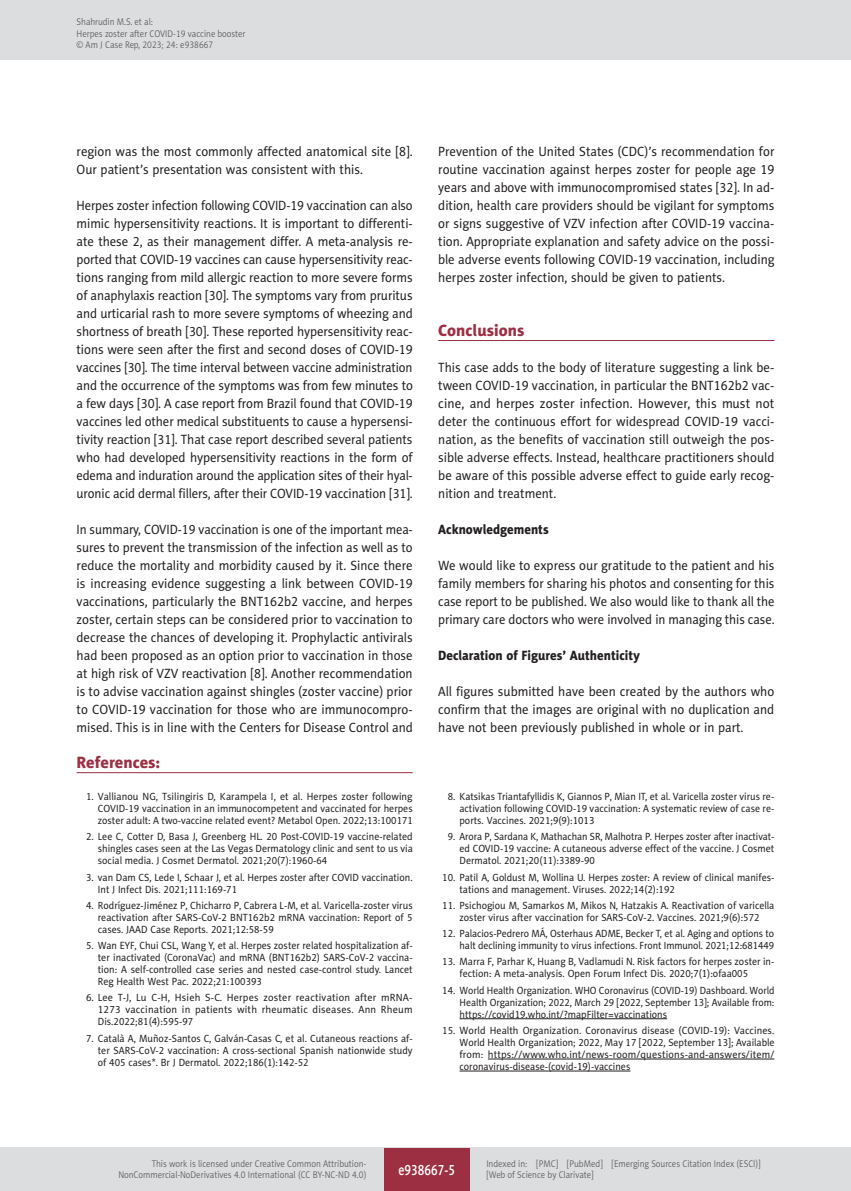
<style>
.page{position:relative;width:851px;height:1191px;background:#fff}
.page>*{position:absolute;margin:0;border:0;box-sizing:border-box;transform-origin:0 0}
.AJCR_Headline_1{font:16.5px "Naomi Sans EFN Heavy";color:#9d2f42}
.AJCR_Referencje_Tytu{font:16.5px "Naomi Sans EFN Heavy";color:#9d2f42}
.t1{font:15px "Naomi Sans EFN Medium";color:#fff;scale:.8 1}
.AJCR_Body{font:13.5px/18px "Naomi Sans EFN";color:#231f20;text-align:justify;scale:.93 1}
.AJCR_Body-2{font:13.5px/18px "Naomi Sans EFN";color:#231f20;text-align:justify;scale:.95 1}
.AJCR_Headline_2{font:13.5px "Naomi Sans EFN Heavy";color:#231f20;scale:.95 1}
.AJCR_Referencje_punk{font:10.5px/12px "Naomi Sans EFN";color:#231f20;text-align:justify;scale:.95 1}
.AJCR_Referencje_punk-2{font:10.5px/12px "Naomi Sans EFN";color:#231f20;text-align:justify;scale:.96 1}
.AJCR_Referencje_punk-3{font:10.5px/12px "Naomi Sans EFN";color:#231f20;text-align:justify;scale:.93 1}
.AJCR_Referencje_punk-4{font:10.5px/12px "Naomi Sans EFN";color:#231f20;text-align:justify}
.AJCR_Referencje_punk-5{font:10.5px/12px "Naomi Sans EFN";color:#231f20;text-align:right;scale:.94 1}
.t2{font:9.75px/11.2px "Naomi Sans EFN Light";color:#57585a;scale:.9 1}
</style>
<div class="page">
<hr style="left:438px;top:340px;width:336px;height:1px;background:#9d2f42">
<hr style="left:77px;top:772px;width:335px;height:1px;background:#9d2f42">
<hr style="left:459px;top:1018px;width:208px;height:1px;background:#231f20">
<hr style="left:488px;top:1058px;width:286px;height:1px;background:#231f20">
<hr style="left:459px;top:1070px;width:171px;height:1px;background:#231f20">
<div style="left:0;top:0;width:850px;height:60px;background:#dcdddf"></div>
<div style="left:0;top:1148px;width:850px;height:43px;background:#dcdddf"></div>
<div style="left:384px;top:1147px;width:85px;height:43px;background:#9d2f42"></div>
<p class="t2" style="left:77px;top:16px;width:189px">Shahrudin M.S. et al:<br>Herpes zoster after COVID-19 vaccine booster © Am J Case Rep, 2023; 24: e938667</p>
<p class="AJCR_Body-2" style="left:77px;top:142px;width:355px">region was the most commonly affected anatomical site [8].<br>Our patient’s presentation was consistent with this.</p>
<p class="AJCR_Body" style="left:77px;top:196px;width:363px">Herpes zoster infection following COVID-19 vaccination can also mimic hypersensitivity reactions. It is important to differenti&shy;ate these 2, as their management differ. A meta-analysis re&shy;ported that COVID-19 vaccines can cause hypersensitivity reac&shy;tions ranging from mild allergic reaction to more severe forms of anaphylaxis reaction [30]. The symptoms vary from pruritus and urticarial rash to more severe symptoms of wheezing and shortness of breath [30]. These reported hypersensitivity reac&shy;tions were seen after the first and second doses of COVID-19 vaccines [30]. The time interval between vaccine administration and the occurrence of the symptoms was from few minutes to a few days [30]. A case report from Brazil found that COVID-19 vaccines led other medical substituents to cause a hypersensi&shy;tivity reaction [31]. That case report described several patients who had developed hypersensitivity reactions in the form of edema and induration around the application sites of their hyal&shy;uronic acid dermal fillers, after their COVID-19 vaccination [31].</p>
<p class="AJCR_Body" style="left:77px;top:520px;width:363px">In summary, COVID-19 vaccination is one of the important mea&shy;sures to prevent the transmission of the infection as well as to reduce the mortality and morbidity caused by it. Since there is increasing evidence suggesting a link between COVID-19 vaccinations, particularly the BNT162b2 vaccine, and herpes zoster, certain steps can be considered prior to vaccination to decrease the chances of developing it. Prophylactic antivirals had been proposed as an option prior to vaccination in those at high risk of VZV reactivation [8]. Another recommendation is to advise vaccination against shingles (zoster vaccine) prior to COVID-19 vaccination for those who are immunocompro&shy;mised. This is in line with the Centers for Disease Control and</p>
<p class="AJCR_Referencje_Tytu" style="left:77px;top:752px;width:85px">References:</p>
<p class="AJCR_Referencje_punk-2" style="left:98px;top:790px;width:329px;text-indent:-12px">1. Vallianou NG, Tsilingiris D, Karampela I, et al. Herpes zoster following COVID-19 vaccination in an immunocompetent and vaccinated for herpes zoster adult: A two-vaccine related event? Metabol Open. 2022;13:100171</p>
<p class="AJCR_Referencje_punk" style="left:98px;top:831px;width:333px;text-indent:-12px">2. Lee C, Cotter D, Basa J, Greenberg HL. 20 Post-COVID-19 vaccine-related shingles cases seen at the Las Vegas Dermatology clinic and sent to us via social media. J Cosmet Dermatol. 2021;20(7):1960-64</p>
<p class="AJCR_Referencje_punk" style="left:98px;top:871px;width:333px;text-indent:-12px">3. van Dam CS, Lede I, Schaar J, et al. Herpes zoster after COVID vaccination.<br>Int J Infect Dis. 2021;111:169-71</p>
<p class="AJCR_Referencje_punk" style="left:98px;top:899px;width:333px;text-indent:-12px">4. Rodríguez-Jiménez P, Chicharro P, Cabrera L-M, et al. Varicella-zoster virus reactivation after SARS-CoV-2 BNT162b2 mRNA vaccination: Report of 5 cases. JAAD Case Reports. 2021;12:58-59</p>
<p class="AJCR_Referencje_punk" style="left:98px;top:939px;width:333px;text-indent:-12px">5. Wan EYF, Chui CSL, Wang Y, et al. Herpes zoster related hospitalization af&shy;ter inactivated (CoronaVac) and mRNA (BNT162b2) SARS-CoV-2 vaccina&shy;tion: A self-controlled case series and nested case-control study. Lancet Reg Health West Pac. 2022;21:100393</p>
<p class="AJCR_Referencje_punk-4" style="left:98px;top:992px;width:316px;text-indent:-12px">6. Lee T-J, Lu C-H, Hsieh S-C. Herpes zoster reactivation after mRNA-1273 vaccination in patients with rheumatic diseases. Ann Rheum Dis.2022;81(4):595-97</p>
<p class="AJCR_Referencje_punk" style="left:98px;top:1032px;width:333px;text-indent:-12px">7. Català A, Muñoz-Santos C, Galván-Casas C, et al. Cutaneous reactions af&shy;ter SARS-CoV-2 vaccination: A cross-sectional Spanish nationwide study of 405 cases*. Br J Dermatol. 2022;186(1):142-52</p>
<p class="AJCR_Body-2" style="left:438px;top:142px;width:355px">Prevention of the United States (CDC)’s recommendation for routine vaccination against herpes zoster for people age 19 years and above with immunocompromised states [32]. In ad&shy;dition, health care providers should be vigilant for symptoms or signs suggestive of VZV infection after COVID-19 vaccina&shy;tion. Appropriate explanation and safety advice on the possi&shy;ble adverse events following COVID-19 vaccination, including herpes zoster infection, should be given to patients.</p>
<p class="AJCR_Headline_1" style="left:438px;top:320px;width:88px">Conclusions</p>
<p class="AJCR_Body-2" style="left:438px;top:358px;width:355px">This case adds to the body of literature suggesting a link be&shy;tween COVID-19 vaccination, in particular the BNT162b2 vac&shy;cine, and herpes zoster infection. However, this must not deter the continuous effort for widespread COVID-19 vacci&shy;nation, as the benefits of vaccination still outweigh the pos&shy;sible adverse effects. Instead, healthcare practitioners should be aware of this possible adverse effect to guide early recog&shy;nition and treatment.</p>
<p class="AJCR_Headline_2" style="left:438px;top:521px;width:118px">Acknowledgements</p>
<p class="AJCR_Body-2" style="left:438px;top:556px;width:355px">We would like to express our gratitude to the patient and his family members for sharing his photos and consenting for this case report to be published. We also would like to thank all the primary care doctors who were involved in managing this case.</p>
<p class="AJCR_Headline_2" style="left:438px;top:647px;width:214px">Declaration of Figures’ Authenticity</p>
<p class="AJCR_Body-2" style="left:438px;top:682px;width:355px">All figures submitted have been created by the authors who confirm that the images are original with no duplication and have not been previously published in whole or in part.</p>
<p class="AJCR_Referencje_punk" style="left:459px;top:790px;width:333px;text-indent:-12px">8. Katsikas Triantafyllidis K, Giannos P, Mian IT, et al. Varicella zoster virus re&shy;activation following COVID-19 vaccination: A systematic review of case re&shy;ports. Vaccines. 2021;9(9):1013</p>
<p class="AJCR_Referencje_punk-3" style="left:459px;top:831px;width:340px;text-indent:-12px">9. Arora P, Sardana K, Mathachan SR, Malhotra P. Herpes zoster after inactivat&shy;ed COVID-19 vaccine: A cutaneous adverse effect of the vaccine. J Cosmet Dermatol. 2021;20(11):3389-90</p>
<p class="AJCR_Referencje_punk" style="left:459px;top:871px;width:333px;text-indent:-17px">10. Patil A, Goldust M, Wollina U. Herpes zoster: A review of clinical manifes&shy;tations and management. Viruses. 2022;14(2):192</p>
<p class="AJCR_Referencje_punk" style="left:442px;top:899px;width:351px;text-align:center">11. Psichogiou M, Samarkos M, Mikos N, Hatzakis A. Reactivation of varicella zoster virus after vaccination for SARS-CoV-2. Vaccines. 2021;9(6):572</p>
<p class="AJCR_Referencje_punk-5" style="left:442px;top:927px;width:354px">12. Palacios-Pedrero MÁ, Osterhaus ADME, Becker T, et al. Aging and options to halt declining immunity to virus infections. Front Immunol. 2021;12:681449</p>
<p class="AJCR_Referencje_punk" style="left:459px;top:956px;width:333px;text-indent:-17px">13. Marra F, Parhar K, Huang B, Vadlamudi N. Risk factors for herpes zoster in&shy;fection: A meta-analysis. Open Forum Infect Dis. 2020;7(1):ofaa005</p>
<p class="AJCR_Referencje_punk-3" style="left:459px;top:984px;width:340px;text-indent:-17px">14. World Health Organization. WHO Coronavirus (COVID-19) Dashboard. World Health Organization; 2022, March 29 [2022, September 13]; Available from: https://covid19.who.int/?mapFilter=vaccinations</p>
<p class="AJCR_Referencje_punk-2" style="left:459px;top:1024px;width:329px;text-indent:-17px">15. World Health Organization. Coronavirus disease (COVID-19): Vaccines.<br>World Health Organization; 2022, May 17 [2022, September 13]; Available from: https://www.who.int/news-room/questions-and-answers/item/ coronavirus-disease-(covid-19)-vaccines</p>
<p class="t2" style="left:118px;top:1158px;width:277px;text-align:right">This work is licensed under Creative Common Attribution-<br>NonCommercial-NoDerivatives 4.0 International (CC BY-NC-ND 4.0)</p>
<p class="t1" style="left:398px;top:1160px;width:72px">e938667-5</p>
<p class="t2" style="left:486px;top:1158px;width:306px">Indexed in: [PMC] [PubMed] [Emerging Sources Citation Index (ESCI)] [Web of Science by Clarivate]</p>
</div>
